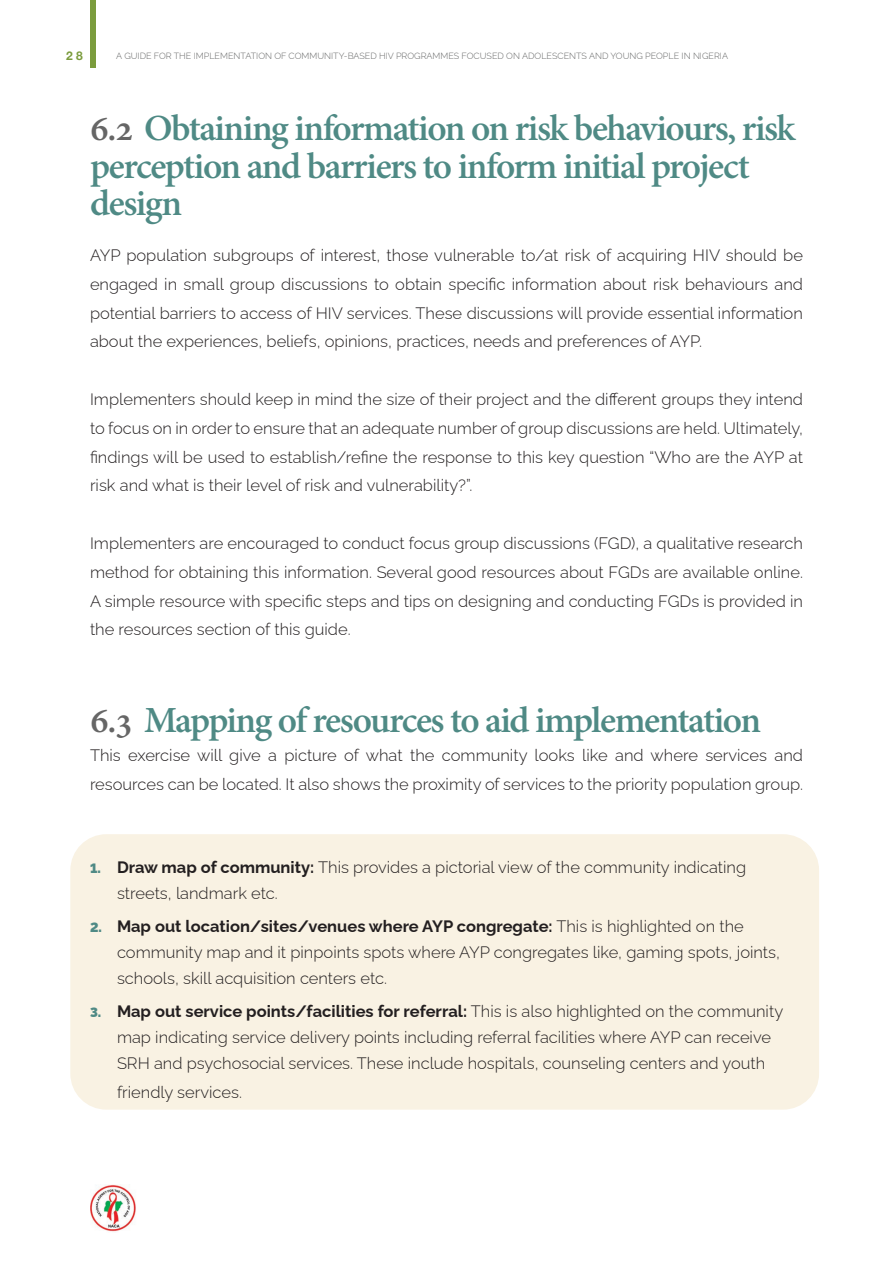
<style>
.page{position:relative;width:893px;height:1263px;background:#fff}
.page>*{position:absolute;margin:0;border:0;box-sizing:border-box;transform-origin:0 0}
.t1{font:700 36.3px/37.7px "Adobe Hebrew";letter-spacing:-.04em;color:#4f8a85}
.t2{font:300 16.5px/28.8px "Raleway";color:#231f20}
.t3{font:700 12px "Helvetica Neue";color:#7b9c3d}
.t4{font:300 9px "Raleway";color:#656666}
.s1{color:#666}
.s2{font-weight:900;font-size:13.5px;color:#4f8a85}
.s3{font-weight:700}
</style>
<div class="page">
<div style="left:70px;top:834px;width:749px;height:276px;background:#f9f2e3;border-radius:36px"></div>
<div style="left:90px;top:0;width:6px;height:67px;background:#7b9c3d"></div>
<img style="left:90px;top:1184px;width:46px;height:48px">
<p class="t3" style="left:66px;top:46px;width:18px">2 8</p>
<p class="t4" style="left:116px;top:49px;width:613px">A GUIDE FOR THE IMPLEMENTATION OF COMMUNITY-BASED HIV PROGRAMMES FOCUSED ON ADOLESCENTS AND YOUNG PEOPLE IN NIGERIA</p>
<h1 class="t1" style="left:90px;top:110px;width:707px"><span class="s1">6.2</span> Obtaining information on risk behaviours, risk perception and barriers to inform initial project design</h1>
<p class="t2" style="left:90px;top:239px;width:714px;text-align:justify">AYP population subgroups of interest, those vulnerable to/at risk of acquiring HIV should be engaged in small group discussions to obtain specific information about risk behaviours and potential barriers to access of HIV services. These discussions will provide essential information about the experiences, beliefs, opinions, practices, needs and preferences of AYP.</p>
<p class="t2" style="left:90px;top:383px;width:714px;text-align:justify">Implementers should keep in mind the size of their project and the different groups they intend to focus on in order to ensure that an adequate number of group discussions are held. Ultimately, findings will be used to establish/refine the response to this key question “Who are the AYP at risk and what is their level of risk and vulnerability?”.</p>
<p class="t2" style="left:90px;top:527px;width:714px;text-align:justify">Implementers are encouraged to conduct focus group discussions (FGD), a qualitative research method for obtaining this information. Several good resources about FGDs are available online.<br>A simple resource with specific steps and tips on designing and conducting FGDs is provided in the resources section of this guide.</p>
<h1 class="t1" style="left:90px;top:702px;width:673px"><span class="s1">6.3</span> Mapping of resources to aid implementation</h1>
<p class="t2" style="left:90px;top:739px;width:715px">This exercise will give a picture of what the community looks like and where services and resources can be located. It also shows the proximity of services to the priority population group.</p>
<p class="t2" style="left:117px;top:852px;width:631px;line-height:25.8px;text-indent:-27px"><span class="s2">1.</span> <span class="s3">Draw map of community:</span> This provides a pictorial view of the community indicating streets, landmark etc.</p>
<p class="t2" style="left:117px;top:912px;width:664px;line-height:25.8px;text-indent:-27px"><span class="s2">2.</span> <span class="s3">Map out location/sites/venues where AYP congregate:</span> This is highlighted on the community map and it pinpoints spots where AYP congregates like, gaming spots, joints, schools, skill acquisition centers etc.</p>
<p class="t2" style="left:117px;top:996px;width:668px;line-height:25.8px;text-indent:-27px"><span class="s2">3.</span> <span class="s3">Map out service points/facilities for referral:</span> This is also highlighted on the community map indicating service delivery points including referral facilities where AYP can receive<br>SRH and psychosocial services. These include hospitals, counseling centers and youth</p>
<p class="t2" style="left:117px;top:1075px;width:126px">friendly services.</p>
</div>
